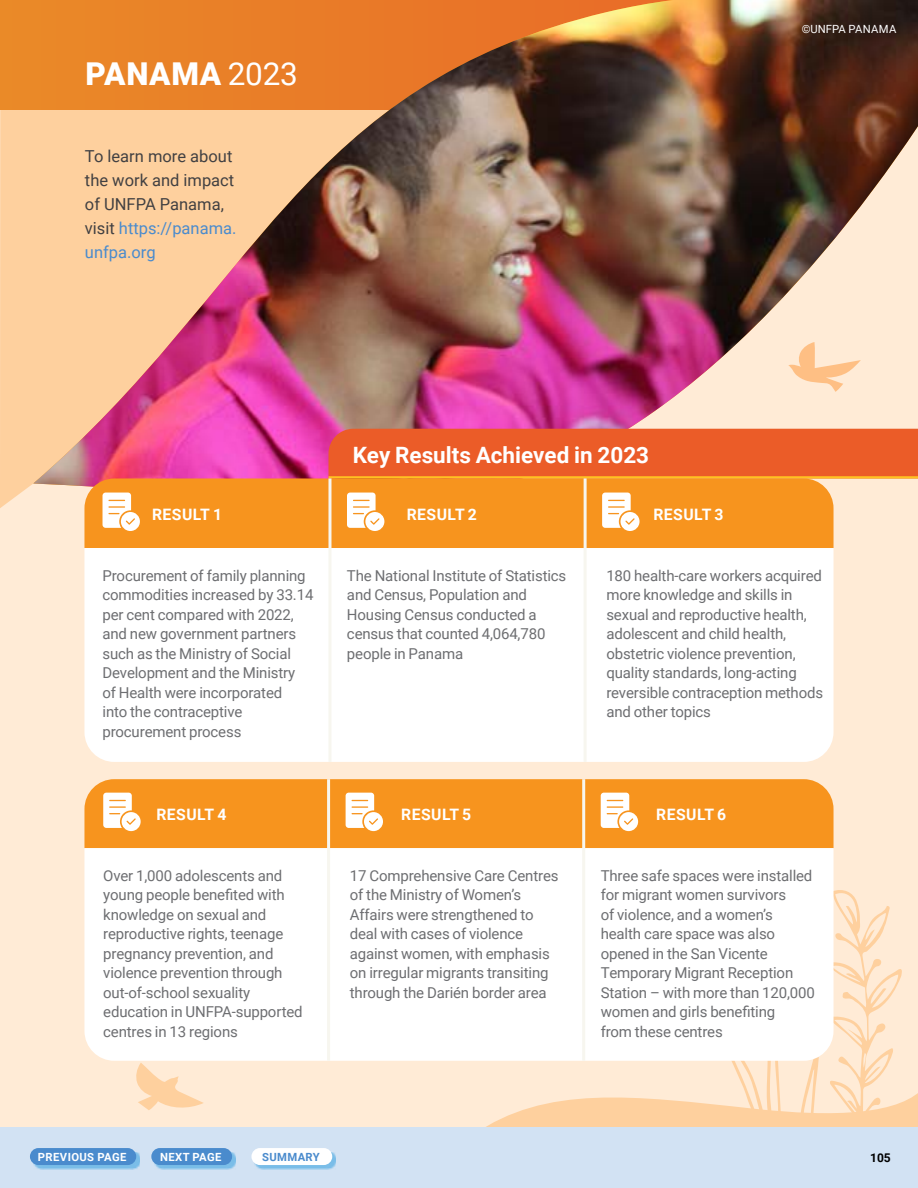
<style>
.page{position:relative;width:918px;height:1188px;background:#ffebd6}
.page>*{position:absolute;margin:0;border:0;box-sizing:border-box;transform-origin:0 0}
.t1{font:900 31.5px "Roboto";letter-spacing:.025em;color:#fff}
.t2{font:700 22.5px "Roboto";color:#fff}
.t3{font:16.5px/24px "Roboto";color:#414042}
.t4{font:700 15.75px "Roboto";letter-spacing:.03em;color:#fff}
.t5{font:15px/19.5px "Roboto";letter-spacing:-.01em;color:#6d6e71}
.t6{font:700 12px "Roboto";color:#000}
.t7{font:700 11.25px "Roboto";letter-spacing:.035em;color:#fff}
.t8{font:11.25px "Roboto";color:#fff}
.t9{font:700 11.25px "Roboto";letter-spacing:.035em;color:#4a8bcd}
.s1{font-weight:400}
.s2{color:#4a8bcd}
</style>
<div class="page">
<svg style="left:410px;top:1093px;width:508px;height:35px;fill:#fed09e"></svg>
<svg style="left:716px;top:890px;width:186px;height:238px"></svg>
<div style="left:1px;top:1128px;width:917px;height:60px;background:#d2e2f3"></div>
<svg style="left:0;top:110px;width:33px;height:398px;background:#fed1a0"></svg>
<div style="left:0;top:0;width:918px;height:110px;background:#ea8928"></div>
<img style="left:33px;top:0;width:885px;height:487px">
<svg style="left:788px;top:342px;width:73px;height:50px"></svg>
<svg style="left:136px;top:1063px;width:68px;height:47px"></svg>
<div style="left:329px;top:429px;width:589px;height:47px;background:#eb5c28"></div>
<hr style="left:329px;top:476px;width:589px;height:2px;background:#ffc222">
<svg style="left:33px;top:1152px;width:107px;height:18px"></svg>
<div style="left:30px;top:1148px;width:106px;height:17px;background:#4a8bcd;border-radius:8px"></div>
<svg style="left:154px;top:1152px;width:82px;height:18px"></svg>
<div style="left:151px;top:1148px;width:81px;height:17px;background:#4a8bcd;border-radius:8px"></div>
<svg style="left:254px;top:1152px;width:82px;height:18px"></svg>
<div style="left:251px;top:1148px;width:81px;height:17px;background:#fff;border-radius:8px"></div>
<div style="left:84px;top:478px;width:750px;height:70px;background:#f7941e"></div>
<div style="left:84px;top:548px;width:246px;height:214px;background:#fff"></div>
<div style="left:331px;top:548px;width:503px;height:214px;background:#fff"></div>
<hr style="left:328px;top:478px;width:3px;height:70px;background:#f7f6ef">
<hr style="left:328px;top:548px;width:3px;height:214px;background:#f7f6ef">
<hr style="left:584px;top:548px;width:3px;height:214px;background:#f7f6ef">
<hr style="left:584px;top:478px;width:3px;height:70px;background:#f7f6ef">
<svg style="left:103px;top:493px;width:37px;height:38px"></svg>
<svg style="left:347px;top:493px;width:37px;height:38px"></svg>
<svg style="left:602px;top:493px;width:38px;height:38px"></svg>
<div style="left:84px;top:779px;width:750px;height:69px;background:#f7941e"></div>
<div style="left:84px;top:848px;width:750px;height:213px;background:#fff"></div>
<hr style="left:327px;top:779px;width:3px;height:69px;background:#f7f6ef">
<hr style="left:327px;top:848px;width:3px;height:213px;background:#f7f6ef">
<hr style="left:582px;top:779px;width:3px;height:69px;background:#f7f6ef">
<hr style="left:582px;top:848px;width:3px;height:213px;background:#f7f6ef">
<svg style="left:103px;top:793px;width:38px;height:38px"></svg>
<svg style="left:346px;top:793px;width:37px;height:38px"></svg>
<svg style="left:601px;top:793px;width:37px;height:38px"></svg>
<h1 class="t1" style="left:86px;top:52px;width:214px">PANAMA <span class="s1">2023</span></h1>
<p class="t3" style="left:85px;top:143px;width:153px">To learn more about the work and impact of UNFPA Panama, visit <span class="s2">https://panama. unfpa.org</span></p>
<h2 class="t2" style="left:353px;top:439px;width:298px">Key Results Achieved in 2023</h2>
<p class="t4" style="left:152px;top:503px;width:72px">RESULT 1</p>
<p class="t4" style="left:407px;top:503px;width:72px">RESULT 2</p>
<p class="t4" style="left:653px;top:503px;width:72px">RESULT 3</p>
<p class="t8" style="left:802px;top:21px;width:96px">©UNFPA PANAMA</p>
<p class="t5" style="left:103px;top:565px;width:212px">Procurement of family planning commodities increased by 33.14 per cent compared with 2022, and new government partners such as the Ministry of Social<br>Development and the Ministry<br>of Health were incorporated<br>into the contraceptive procurement process</p>
<p class="t5" style="left:347px;top:565px;width:221px">The National Institute of Statistics and Census, Population and<br>Housing Census conducted a census that counted 4,064,780 people in Panama</p>
<p class="t5" style="left:606px;top:565px;width:218px">180 health-care workers acquired more knowledge and skills in sexual and reproductive health, adolescent and child health, obstetric violence prevention, quality standards, long-acting reversible contraception methods and other topics</p>
<p class="t4" style="left:156px;top:803px;width:72px">RESULT 4</p>
<p class="t4" style="left:401px;top:803px;width:72px">RESULT 5</p>
<p class="t4" style="left:656px;top:803px;width:72px">RESULT 6</p>
<p class="t5" style="left:103px;top:865px;width:201px">Over 1,000 adolescents and young people benefited with knowledge on sexual and reproductive rights, teenage pregnancy prevention, and violence prevention through out-of-school sexuality education in UNFPA-supported centres in 13 regions</p>
<p class="t5" style="left:350px;top:865px;width:210px">17 Comprehensive Care Centres of the Ministry of Women’s<br>Affairs were strengthened to deal with cases of violence against women, with emphasis on irregular migrants transiting through the Darién border area</p>
<p class="t5" style="left:601px;top:865px;width:216px">Three safe spaces were installed for migrant women survivors<br>of violence, and a women’s health care space was also opened in the San Vicente<br>Temporary Migrant Reception<br>Station – with more than 120,000 women and girls benefiting<br>from these centres</p>
<p class="t7" style="left:38px;top:1149px;width:90px">PREVIOUS PAGE</p>
<p class="t7" style="left:160px;top:1149px;width:63px">NEXT PAGE</p>
<p class="t9" style="left:262px;top:1149px;width:59px">SUMMARY</p>
<p class="t6" style="left:870px;top:1149px;width:22px">105</p>
</div>
